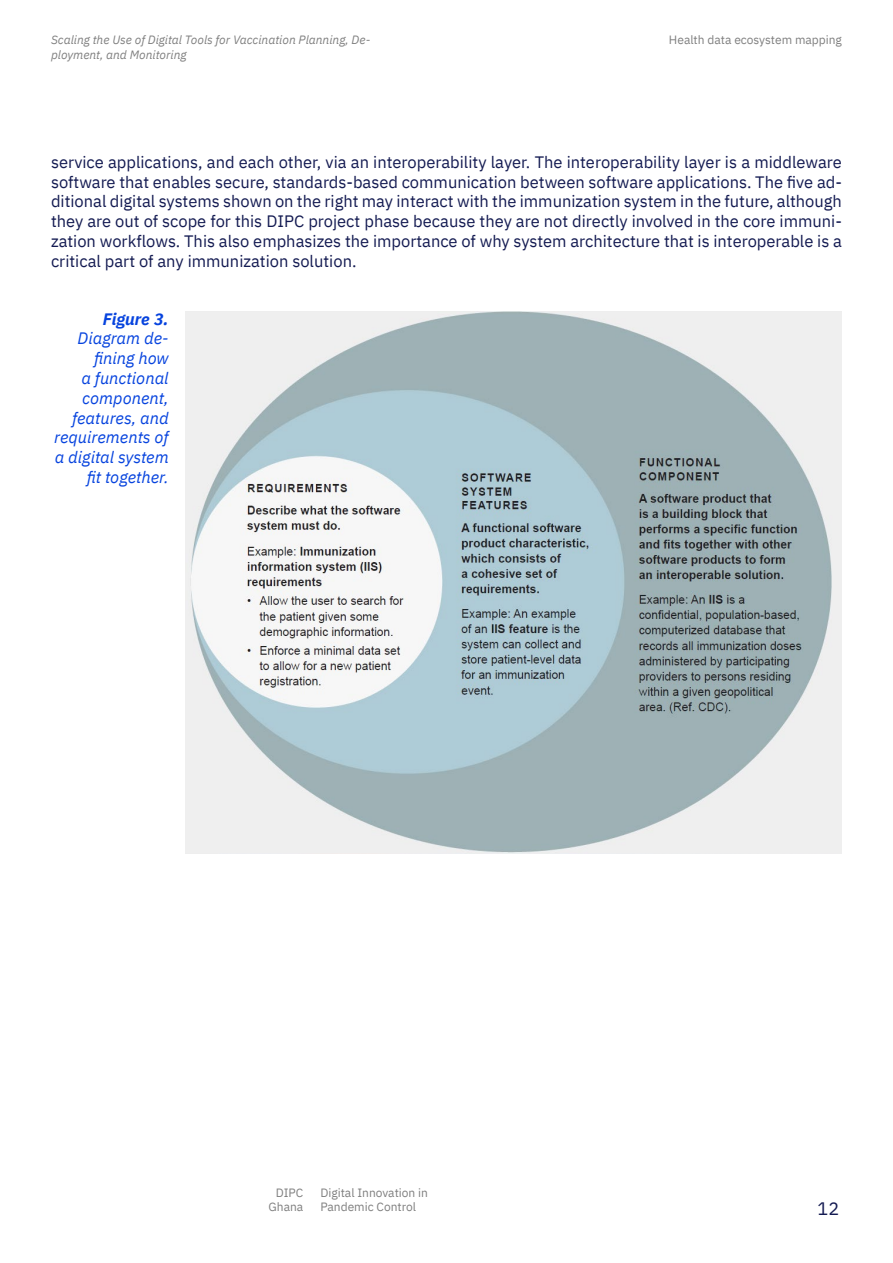
<style>
.page{position:relative;width:893px;height:1263px;background:#fff}
.page>*{position:absolute;margin:0;border:0;box-sizing:border-box;transform-origin:0 0}
.t1{font:18px "IBM Plex Sans";color:#141b52}
.t2{font:16.5px/19.8px "IBM Plex Sans";color:#141b52;text-align:justify}
.t3{font:italic 16.5px/19.8px "IBM Plex Sans";color:#0643de;text-align:right}
.t4{font:italic 700 16.5px "IBM Plex Sans";color:#0643de}
.t5{font:italic 12px "IBM Plex Sans";color:#808080}
.t6{font:12px/14.4px "IBM Plex Sans";color:#808080}
</style>
<div class="page">
<img style="left:186px;top:312px;width:656px;height:541px">
<p class="t5" style="left:51px;top:31px;width:321px">Scaling the Use of Digital Tools for Vaccination Planning, De-</p>
<p class="t6" style="left:669px;top:32px;width:174px">Health data ecosystem mapping</p>
<p class="t5" style="left:51px;top:45px;width:137px">ployment, and Monitoring</p>
<p class="t2" style="left:51px;top:151px;width:792px">service applications, and each other, via an interoperability layer. The interoperability layer is a middleware software that enables secure, standards-based communication between software applications. The five ad&shy;ditional digital systems shown on the right may interact with the immunization system in the future, although they are out of scope for this DIPC project phase because they are not directly involved in the core immuni&shy;zation workflows. This also emphasizes the importance of why system architecture that is interoperable is a critical part of any immunization solution.</p>
<p class="t4" style="left:103px;top:306px;width:67px">Figure 3.</p>
<p class="t3" style="left:54px;top:327px;width:116px">Diagram de&shy;fining how<br>a functional component, features, and requirements of a digital system fit together.</p>
<p class="t6" style="left:269px;top:1184px;width:36px;text-align:right">DIPC<br>Ghana</p>
<p class="t6" style="left:320px;top:1184px;width:109px">Digital Innovation in<br>Pandemic Control</p>
<p class="t1" style="left:817px;top:1195px;width:23px">12</p>
</div>
